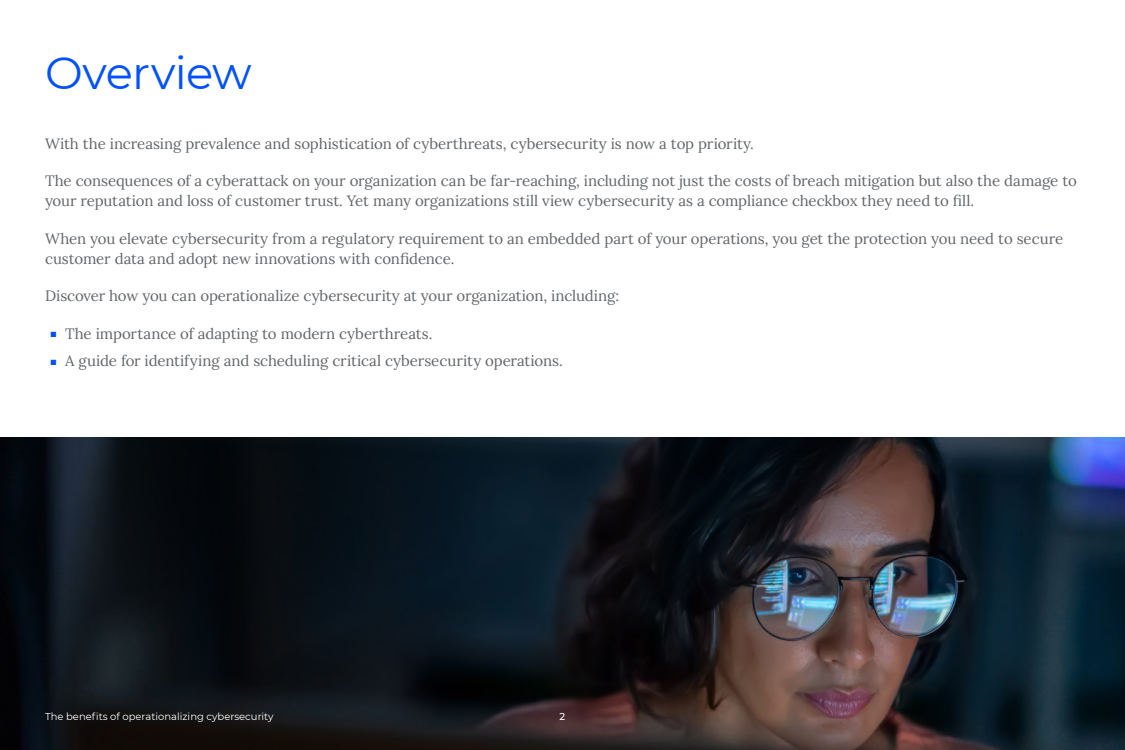
<style>
.page{position:relative;width:1125px;height:750px;background:#fff}
.page>*{position:absolute;margin:0;border:0;box-sizing:border-box;transform-origin:0 0}
.t1{font:45px "Montserrat";letter-spacing:-.02em;color:#0051ff}
.t2{font:15px/20px "Lora";letter-spacing:-.005em;color:#62666a}
.t3{font:10px "Montserrat";color:#fff}
.t4{font:500 10px "Montserrat";color:#fff}
.s1{font-family:"Arial";font-size:11.25px;color:#0051ff}
</style>
<div class="page">
<img style="left:0;top:438px;width:1125px;height:312px">
<h1 class="t1" style="left:45px;top:42px;width:208px">Overview</h1>
<p class="t2" style="left:45px;top:132px;width:710px">With the increasing prevalence and sophistication of cyberthreats, cybersecurity is now a top priority.</p>
<p class="t2" style="left:45px;top:170px;width:1033px">The consequences of a cyberattack on your organization can be far-reaching, including not just the costs of breach mitigation but also the damage to your reputation and loss of customer trust. Yet many organizations still view cybersecurity as a compliance checkbox they need to fill.</p>
<p class="t2" style="left:45px;top:227px;width:1020px">When you elevate cybersecurity from a regulatory requirement to an embedded part of your operations, you get the protection you need to secure customer data and adopt new innovations with confidence.</p>
<p class="t2" style="left:45px;top:285px;width:576px">Discover how you can operationalize cybersecurity at your organization, including:</p>
<p class="t2" style="left:50px;top:322px;width:384px"><span class="s1">■</span> The importance of adapting to modern cyberthreats.</p>
<p class="t2" style="left:50px;top:350px;width:514px"><span class="s1">■</span> A guide for identifying and scheduling critical cybersecurity operations.</p>
<p class="t3" style="left:45px;top:709px;width:230px">The benefits of operationalizing cybersecurity</p>
<p class="t4" style="left:560px;top:709px;width:7px">2</p>
</div>
